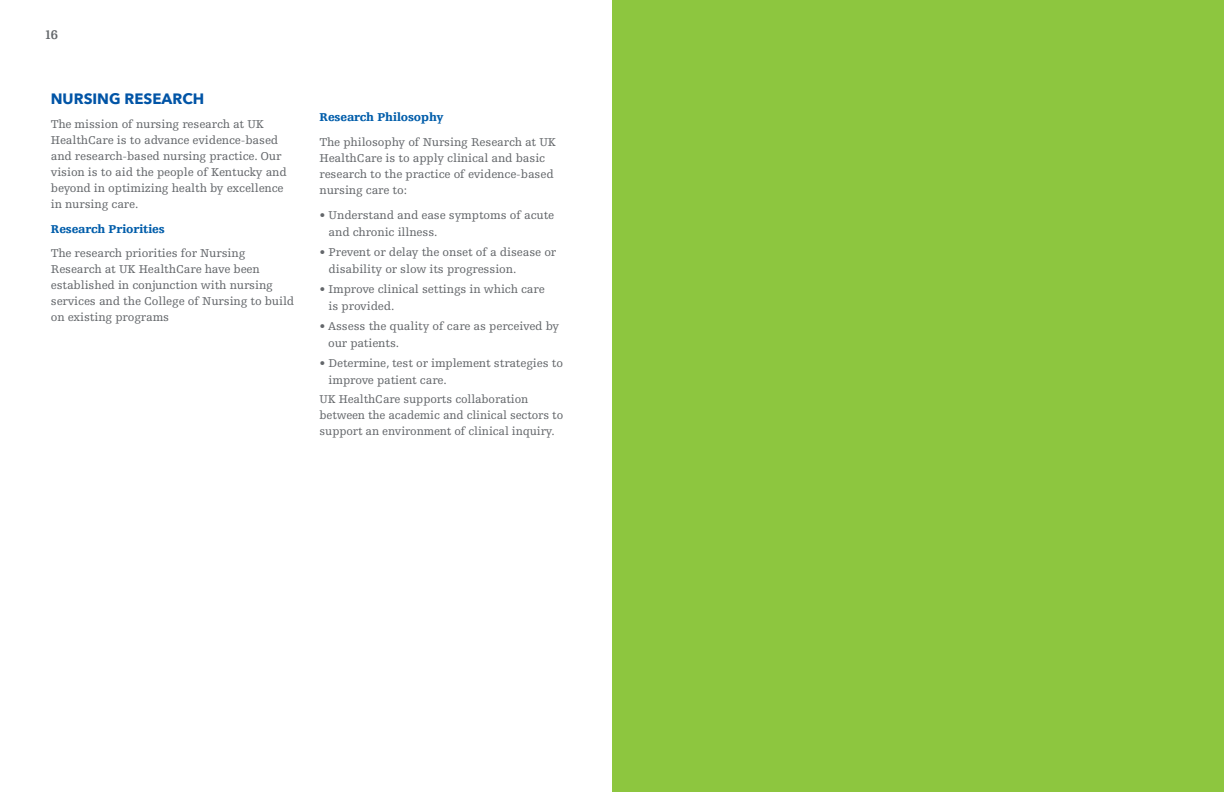
<style>
.page{position:relative;width:1224px;height:792px;background:#fff}
.page>*{position:absolute;margin:0;border:0;box-sizing:border-box;transform-origin:0 0}
.t1{font:700 15px "Avenir Next";color:#0054a6}
.t2{font:700 13.2px "Egyptienne FLT Std";color:#63666a}
.t3{font:12px/16px "Egyptienne FLT Std";letter-spacing:-.01em;color:#63666a}
.t4{font:900 12px "Egyptienne FLT Std";letter-spacing:-.01em;color:#005daa}
</style>
<div class="page">
<div style="left:612px;top:0;width:612px;height:792px;background:#8dc63f"></div>
<p class="t2" style="left:45px;top:28px;width:15px">16</p>
<p class="t1" style="left:51px;top:85px;width:155px">NURSING RESEARCH</p>
<p class="t3" style="left:51px;top:116px;width:238px">The mission of nursing research at UK HealthCare is to advance evidence-based and research-based nursing practice. Our vision is to aid the people of Kentucky and beyond in optimizing health by excellence in nursing care.</p>
<p class="t4" style="left:51px;top:222px;width:116px">Research Priorities</p>
<p class="t3" style="left:51px;top:246px;width:245px">The research priorities for Nursing Research at UK HealthCare have been established in conjunction with nursing services and the College of Nursing to build on existing programs</p>
<p class="t4" style="left:320px;top:111px;width:126px">Research Philosophy</p>
<p class="t3" style="left:320px;top:134px;width:238px">The philosophy of Nursing Research at UK HealthCare is to apply clinical and basic research to the practice of evidence-based nursing care to:</p>
<p class="t3" style="left:329px;top:207px;width:227px;line-height:17px;text-indent:-9px">• Understand and ease symptoms of acute and chronic illness.</p>
<p class="t3" style="left:329px;top:244px;width:229px;line-height:17px;text-indent:-9px">• Prevent or delay the onset of a disease or disability or slow its progression.</p>
<p class="t3" style="left:329px;top:281px;width:218px;line-height:17px;text-indent:-9px">• Improve clinical settings in which care is provided.</p>
<p class="t3" style="left:328px;top:318px;width:232px;line-height:17px;text-indent:-9px">• Assess the quality of care as perceived by our patients.</p>
<p class="t3" style="left:329px;top:355px;width:236px;line-height:17px;text-indent:-9px">• Determine, test or implement strategies to improve patient care.</p>
<p class="t3" style="left:320px;top:391px;width:245px">UK HealthCare supports collaboration between the academic and clinical sectors to support an environment of clinical inquiry.</p>
</div>
